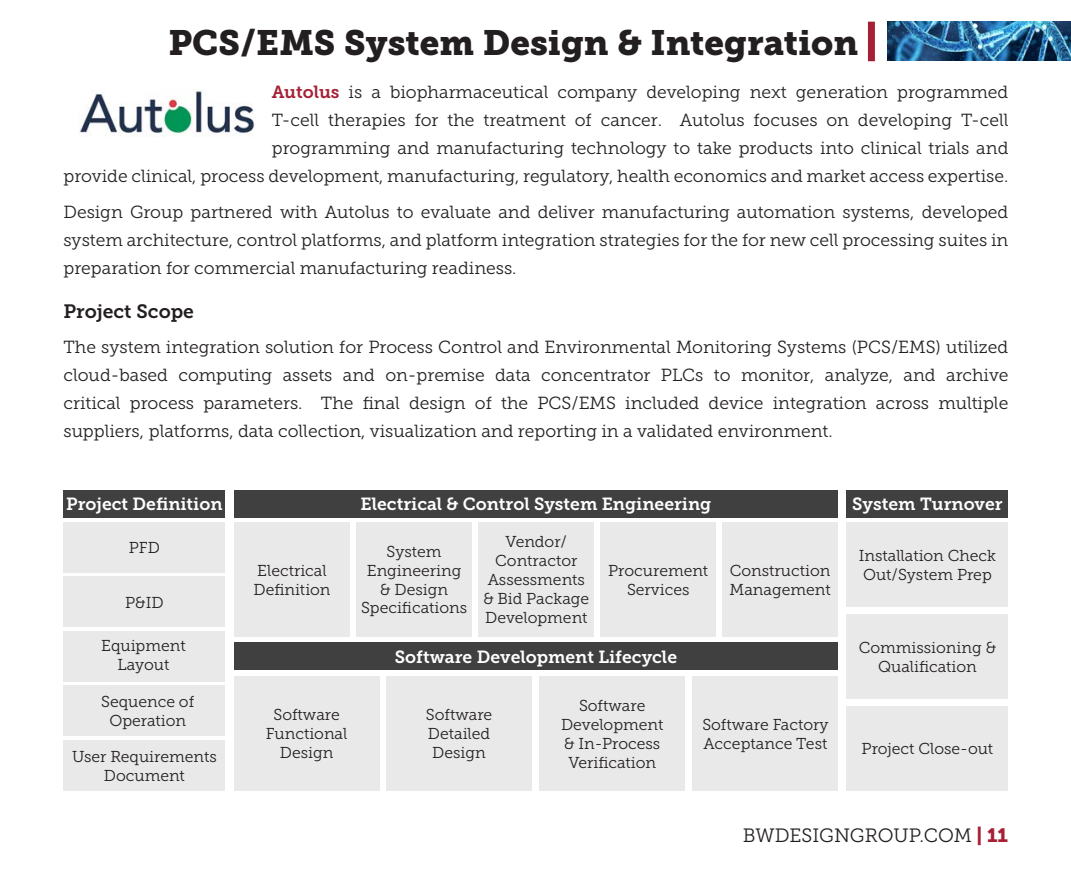
<style>
.page{position:relative;width:1071px;height:882px;background:#fff}
.page>*{position:absolute;margin:0;border:0;box-sizing:border-box;transform-origin:0 0}
.t1{font:35px "Museo Slab 900";color:#231f20}
.t2{font:19.25px "Museo Slab 300";letter-spacing:-.005em;color:#231f20}
.t3{font:19.25px "Museo Slab 700";color:#231f20}
.t4{font:17.5px/28px "Museo Slab 300";color:#231f20;text-align:justify}
.t5{font:17.5px "Museo Slab 700";color:#fff}
.t6{font:15.75px/18.9px "Museo Slab 300";color:#231f20;text-align:center}
.s1{font-family:"Museo Slab 700";color:#a62035}
.s2{font-family:"Museo Slab 900";color:#a62035}
</style>
<div class="page">
<img style="left:887px;top:21px;width:184px;height:40px">
<div style="left:868px;top:22px;width:7px;height:39px;background:#a62035"></div>
<div style="left:63px;top:490px;width:162px;height:27px;background:#404041"></div>
<div style="left:63px;top:522px;width:162px;height:50px;background:#e9e9e9"></div>
<div style="left:234px;top:522px;width:116px;height:114px;background:#e9e9e9"></div>
<div style="left:234px;top:676px;width:145px;height:114px;background:#e9e9e9"></div>
<div style="left:387px;top:676px;width:145px;height:114px;background:#e9e9e9"></div>
<div style="left:540px;top:676px;width:145px;height:114px;background:#e9e9e9"></div>
<div style="left:693px;top:676px;width:145px;height:114px;background:#e9e9e9"></div>
<div style="left:356px;top:522px;width:116px;height:114px;background:#e9e9e9"></div>
<div style="left:478px;top:522px;width:116px;height:114px;background:#e9e9e9"></div>
<div style="left:600px;top:522px;width:116px;height:114px;background:#e9e9e9"></div>
<div style="left:722px;top:522px;width:116px;height:114px;background:#e9e9e9"></div>
<div style="left:63px;top:577px;width:162px;height:50px;background:#e9e9e9"></div>
<div style="left:63px;top:631px;width:162px;height:50px;background:#e9e9e9"></div>
<div style="left:63px;top:686px;width:162px;height:50px;background:#e9e9e9"></div>
<div style="left:63px;top:740px;width:162px;height:50px;background:#e9e9e9"></div>
<div style="left:847px;top:522px;width:161px;height:85px;background:#e9e9e9"></div>
<div style="left:847px;top:614px;width:161px;height:85px;background:#e9e9e9"></div>
<div style="left:847px;top:706px;width:161px;height:84px;background:#e9e9e9"></div>
<div style="left:847px;top:490px;width:161px;height:27px;background:#404041"></div>
<div style="left:234px;top:490px;width:604px;height:27px;background:#404041"></div>
<div style="left:234px;top:642px;width:604px;height:28px;background:#404041"></div>
<img style="left:79px;top:90px;width:176px;height:47px">
<p class="t1" style="left:168px;top:23px;width:691px">PCS/EMS System Design &amp; Integration</p>
<p class="t4" style="left:63px;top:78px;width:947px;text-align:right"><span class="s1">Autolus</span> is a biopharmaceutical company developing next generation programmed<br>T-cell therapies for the treatment of cancer. Autolus focuses on developing T-cell<br>programming and manufacturing technology to take products into clinical trials and<br>provide clinical, process development, manufacturing, regulatory, health economics and market access expertise.</p>
<p class="t4" style="left:63px;top:198px;width:947px">Design Group partnered with Autolus to evaluate and deliver manufacturing automation systems, developed system architecture, control platforms, and platform integration strategies for the for new cell processing suites in preparation for commercial manufacturing readiness.</p>
<p class="t3" style="left:63px;top:300px;width:132px">Project Scope</p>
<p class="t4" style="left:63px;top:334px;width:946px">The system integration solution for Process Control and Environmental Monitoring Systems (PCS/EMS) utilized cloud-based computing assets and on-premise data concentrator PLCs to monitor, analyze, and archive critical process parameters. The final design of the PCS/EMS included device integration across multiple suppliers, platforms, data collection, visualization and reporting in a validated environment.</p>
<p class="t5" style="left:66px;top:494px;width:158px">Project Definition</p>
<p class="t5" style="left:361px;top:494px;width:352px">Electrical &amp; Control System Engineering</p>
<p class="t5" style="left:852px;top:494px;width:152px">System Turnover</p>
<p class="t6" style="left:129px;top:538px;width:33px">PFD</p>
<p class="t6" style="left:125px;top:593px;width:40px">P&amp;ID</p>
<p class="t6" style="left:101px;top:636px;width:86px">Equipment<br>Layout</p>
<p class="t6" style="left:101px;top:692px;width:95px">Sequence of<br>Operation</p>
<p class="t6" style="left:72px;top:747px;width:146px">User Requirements<br>Document</p>
<p class="t6" style="left:361px;top:542px;width:108px">System<br>Engineering &amp; Design<br>Specifications</p>
<p class="t6" style="left:483px;top:532px;width:107px">Vendor/<br>Contractor<br>Assessments &amp; Bid Package<br>Development</p>
<p class="t6" style="left:859px;top:546px;width:139px">Installation Check</p>
<p class="t6" style="left:608px;top:561px;width:102px">Procurement<br>Services</p>
<p class="t6" style="left:730px;top:561px;width:103px;text-align:left">Construction<br>Management</p>
<p class="t6" style="left:257px;top:561px;width:71px">Electrical</p>
<p class="t6" style="left:863px;top:565px;width:130px">Out/System Prep</p>
<p class="t6" style="left:253px;top:580px;width:79px">Definition</p>
<p class="t5" style="left:395px;top:647px;width:284px">Software Development Lifecycle</p>
<p class="t6" style="left:266px;top:705px;width:83px">Software<br>Functional<br>Design</p>
<p class="t6" style="left:426px;top:705px;width:68px;text-align:left">Software<br>Detailed<br>Design</p>
<p class="t6" style="left:561px;top:696px;width:104px">Software<br>Development &amp; In-Process<br>Verification</p>
<p class="t6" style="left:702px;top:715px;width:128px;text-align:left">Software Factory<br>Acceptance Test</p>
<p class="t6" style="left:859px;top:638px;width:139px">Commissioning &amp;<br>Qualification</p>
<p class="t6" style="left:862px;top:739px;width:133px">Project Close-out</p>
<p class="t2" style="left:743px;top:825px;width:267px">BWDESIGNGROUP.COM <span class="s2">| 11</span></p>
</div>
